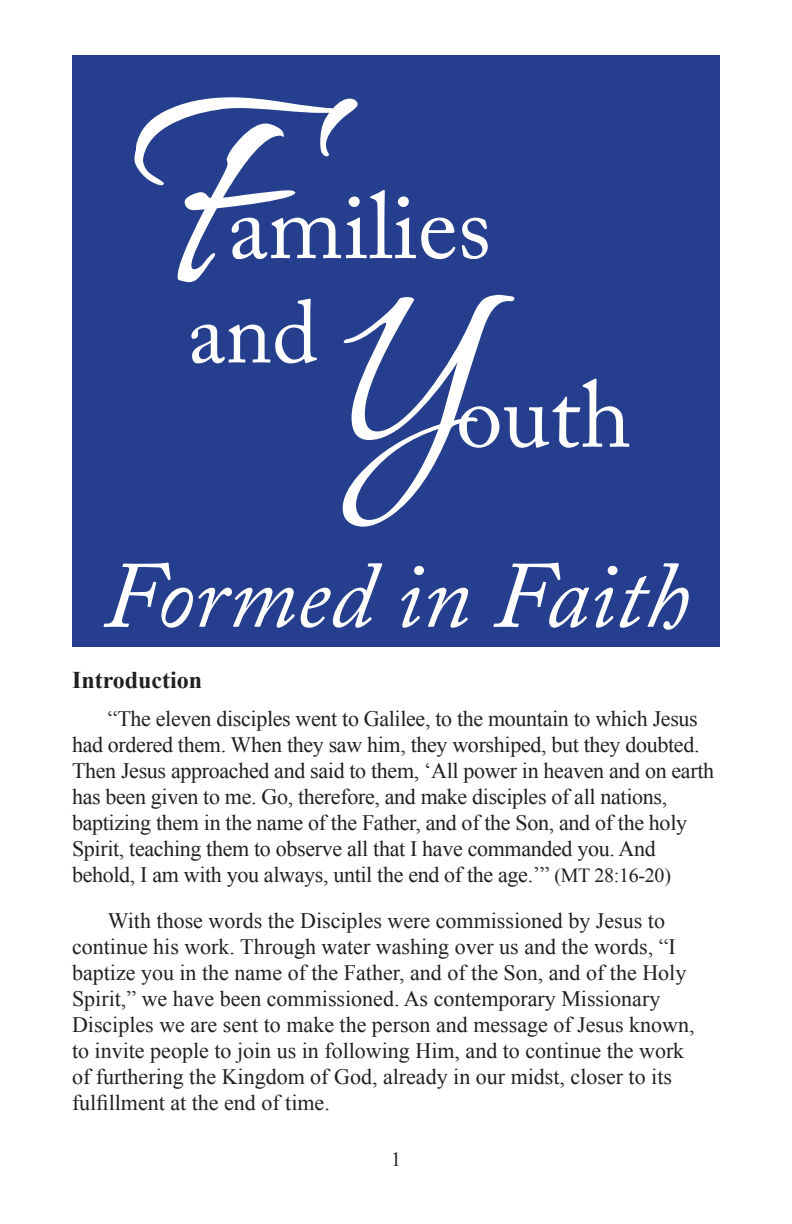
<style>
.page{position:relative;width:792px;height:1224px;background:#fff}
.page>*{position:absolute;margin:0;border:0;box-sizing:border-box;transform-origin:0 0}
.t1{font:304px "Allura";color:#fff}
.t2{font:246px "Allura";color:#fff}
.t3{font:italic 94px "Adobe Caslon Pro";color:#fff}
.t4{font:94px "Adobe Caslon Pro";color:#fff}
.t5{font:88px "Adobe Caslon Pro";color:#fff}
.t6{font:700 24px "Times New Roman";color:#231f20}
.t7{font:22px/26px "Times New Roman";color:#231f20}
.t8{font:20px "Times New Roman";color:#231f20}
.s1{font-size:20px}
</style>
<div class="page">
<div style="left:72px;top:55px;width:648px;height:592px;background:#253f8e"></div>
<p class="t1" style="left:132px;top:27px;width:163px">F</p>
<p class="t4" style="left:228px;top:171px;width:265px">amilies</p>
<p class="t2" style="left:341px;top:235px;width:131px">Y</p>
<p class="t5" style="left:188px;top:280px;width:132px">and</p>
<p class="t4" style="left:456px;top:359px;width:177px">outh</p>
<p class="t3" style="left:103px;top:539px;width:588px">Formed in Faith</p>
<p class="t6" style="left:72px;top:664px;width:132px">Introduction</p>
<p class="t7" style="left:72px;top:706px;width:644px;text-indent:36px">“The eleven disciples went to Galilee, to the mountain to which Jesus had ordered them. When they saw him, they worshiped, but they doubted.<br>Then Jesus approached and said to them, ‘All power in heaven and on earth has been given to me. Go, therefore, and make disciples of all nations, baptizing them in the name of the Father, and of the Son, and of the holy Spirit, teaching them to observe all that I have commanded you. And behold, I am with you always, until the end of the age.’” <span class="s1">(MT 28:16-20)</span></p>
<p class="t7" style="left:72px;top:908px;width:624px;text-indent:36px">With those words the Disciples were commissioned by Jesus to continue his work. Through water washing over us and the words, “I baptize you in the name of the Father, and of the Son, and of the Holy Spirit,” we have been commissioned. As contemporary Missionary Disciples we are sent to make the person and message of Jesus known, to invite people to join us in following Him, and to continue the work of furthering the Kingdom of God, already in our midst, closer to its fulfillment at the end of time.</p>
<p class="t8" style="left:391px;top:1146px;width:11px">1</p>
</div>
